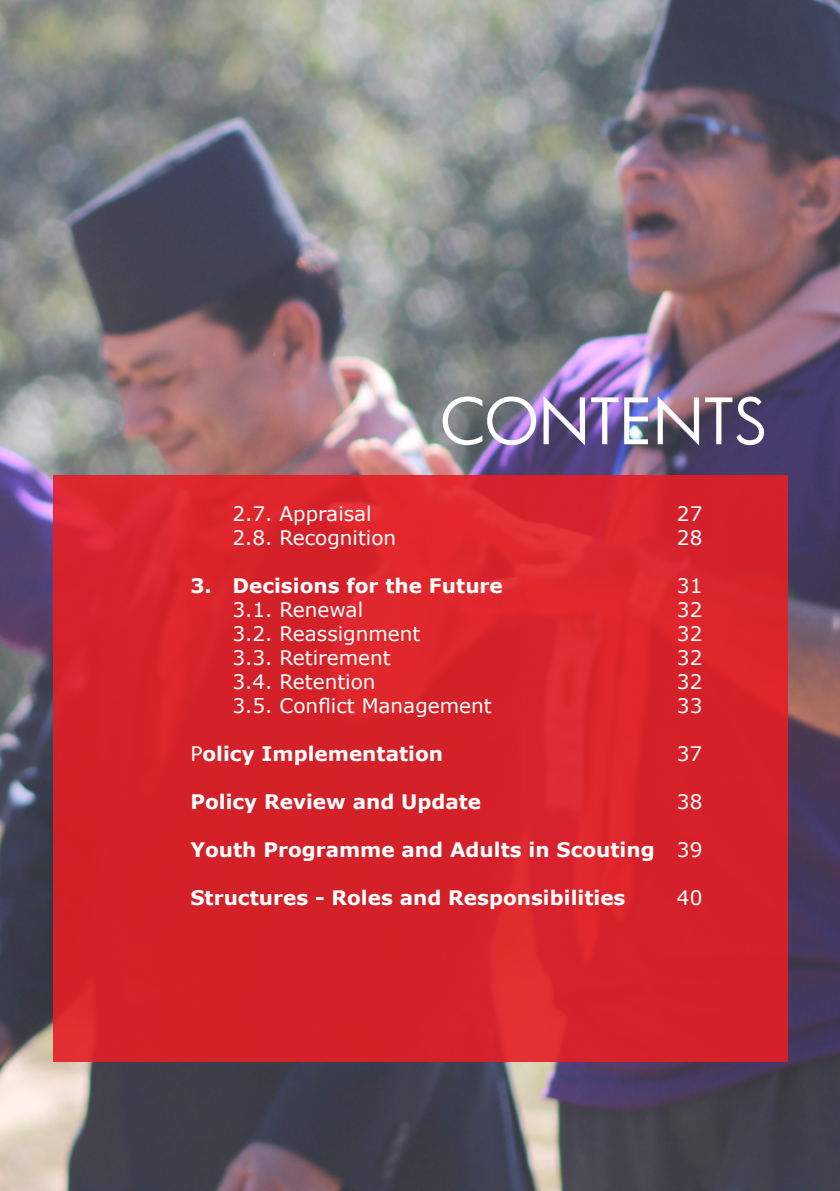
<style>
.page{position:relative;width:840px;height:1191px;background:#fff}
.page>*{position:absolute;margin:0;border:0;box-sizing:border-box;transform-origin:0 0}
.t1{font:62px "Futura";color:#fff}
.t2{font:700 20px "Verdana";color:#fff}
.t3{font:20px "Verdana";color:#fff}
.s1{font-weight:400}
</style>
<div class="page">
<img style="left:0;top:0;width:839px;height:1191px">
<div style="left:52px;top:475px;width:735px;height:586px;background:linear-gradient(to right,#d6232a,#d9232c)"></div>
<h1 class="t1" style="left:440px;top:379px;width:329px">CONTENTS</h1>
<p class="t3" style="left:232px;top:500px;width:141px">2.7. Appraisal</p>
<p class="t3" style="left:676px;top:500px;width:27px">27</p>
<p class="t3" style="left:232px;top:524px;width:165px">2.8. Recognition</p>
<p class="t3" style="left:676px;top:524px;width:27px">28</p>
<p class="t2" style="left:190px;top:571px;width:314px">3. Decisions for the Future</p>
<p class="t3" style="left:676px;top:572px;width:27px">31</p>
<p class="t3" style="left:232px;top:596px;width:132px">3.1. Renewal</p>
<p class="t3" style="left:676px;top:596px;width:27px">32</p>
<p class="t3" style="left:232px;top:620px;width:189px">3.2. Reassignment</p>
<p class="t3" style="left:676px;top:620px;width:27px">32</p>
<p class="t3" style="left:232px;top:644px;width:160px">3.3. Retirement</p>
<p class="t3" style="left:676px;top:644px;width:27px">32</p>
<p class="t3" style="left:232px;top:668px;width:144px">3.4. Retention</p>
<p class="t3" style="left:676px;top:668px;width:27px">32</p>
<p class="t3" style="left:232px;top:692px;width:260px">3.5. Conflict Management</p>
<p class="t3" style="left:676px;top:692px;width:27px">33</p>
<p class="t2" style="left:190px;top:739px;width:254px"><span class="s1">P</span>olicy Implementation</p>
<p class="t3" style="left:676px;top:740px;width:27px">37</p>
<p class="t2" style="left:190px;top:787px;width:292px">Policy Review and Update</p>
<p class="t3" style="left:676px;top:788px;width:27px">38</p>
<p class="t2" style="left:190px;top:835px;width:513px">Youth Programme and Adults in Scouting <span class="s1">39</span></p>
<p class="t2" style="left:190px;top:883px;width:436px">Structures - Roles and Responsibilities</p>
<p class="t3" style="left:676px;top:884px;width:27px">40</p>
</div>
